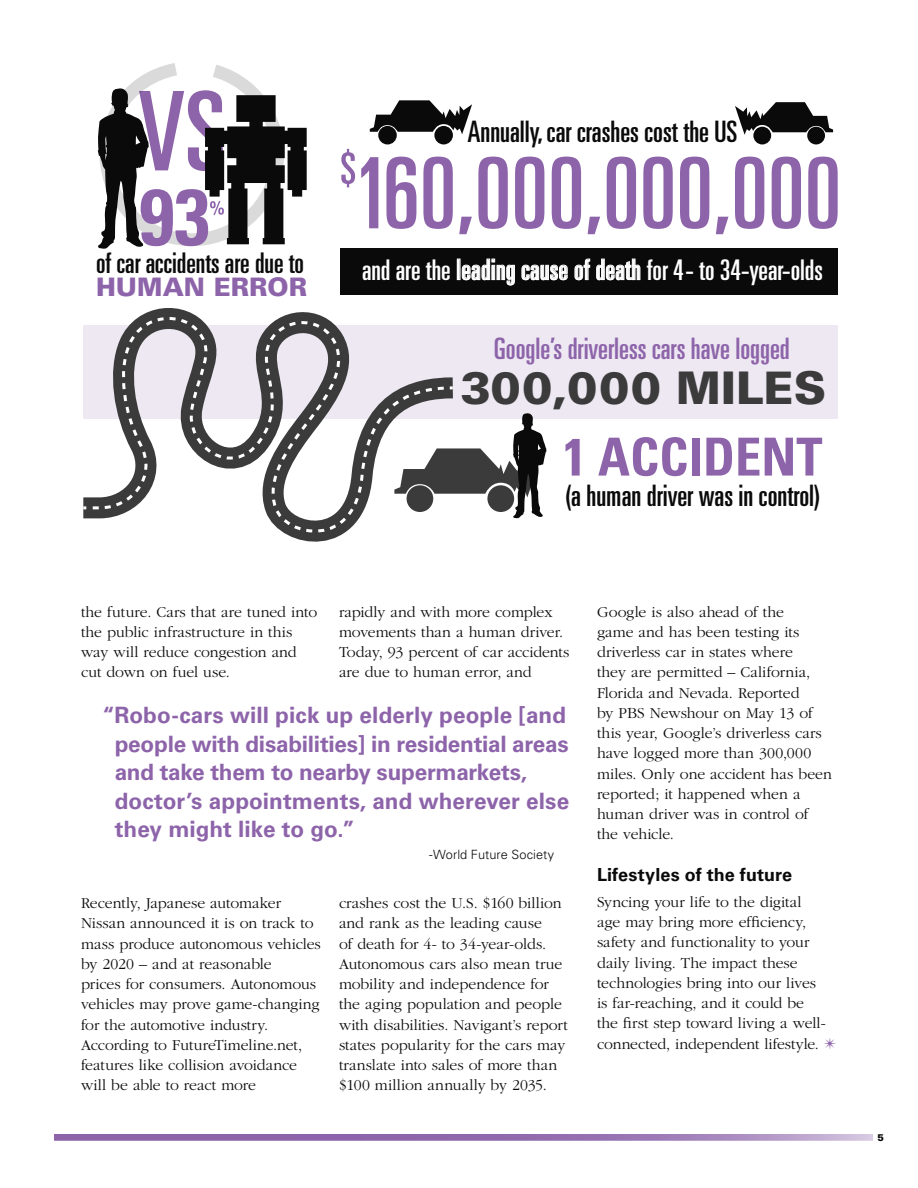
<style>
.page{position:relative;width:918px;height:1188px;background:#fff}
.page>*{position:absolute;margin:0;border:0;box-sizing:border-box;transform-origin:0 0}
.t1{font:700 condensed 52.5px "Univers";color:#8d64aa}
.t2{font:900 45px "Univers";color:#3b3b3c}
.t3{font:ultra-condensed 29.55px "Univers";color:#0b0a0b}
.t4{font:ultra-condensed 29.55px "Univers";color:#8d64aa}
.t5{font:ultra-condensed 28.5px "Univers";color:#fff}
.t6{font:ultra-condensed 28.5px "Univers";color:#0b0a0b}
.t7{font:900 25.5px "Univers";color:#8d64aa}
.t8{font:700 22.5px/28.5px "Univers";letter-spacing:-.01em;color:#8d64aa}
.t9{font:700 18px "Univers";color:#0b0a0b}
.t10{font:300 15.75px/20.2px "Garamond";letter-spacing:-.005em;color:#0b0a0b}
.t11{font:300 12.75px "Univers";letter-spacing:.01em;color:#0b0a0b}
.t12{font:900 9.75px "Univers";color:#0b0a0b}
.s1{color:#8d64aa}
</style>
<div class="page">
<div style="left:84px;top:325px;width:754px;height:94px;background:#eee8f2"></div>
<div style="left:340px;top:248px;width:497px;height:47px;background:#0b0a0b"></div>
<svg style="left:98px;top:63px;width:209px;height:186px"></svg>
<div style="left:457px;top:259px;width:3px;height:21px;border:1px solid #fff"></div>
<svg style="left:462px;top:258px;width:53px;height:28px"></svg>
<svg style="left:521px;top:265px;width:47px;height:15px"></svg>
<svg style="left:574px;top:258px;width:16px;height:22px"></svg>
<svg style="left:596px;top:258px;width:44px;height:22px"></svg>
<svg style="left:341px;top:149px;width:14px;height:38px"></svg>
<svg style="left:361px;top:157px;width:17px;height:71px"></svg>
<svg style="left:386px;top:157px;width:30px;height:72px"></svg>
<svg style="left:423px;top:157px;width:30px;height:72px"></svg>
<svg style="left:459px;top:217px;width:13px;height:17px"></svg>
<svg style="left:478px;top:157px;width:30px;height:72px"></svg>
<svg style="left:515px;top:157px;width:29px;height:72px"></svg>
<svg style="left:552px;top:157px;width:29px;height:72px"></svg>
<svg style="left:588px;top:217px;width:12px;height:17px"></svg>
<svg style="left:607px;top:157px;width:29px;height:72px"></svg>
<svg style="left:643px;top:157px;width:30px;height:72px"></svg>
<svg style="left:680px;top:157px;width:29px;height:72px"></svg>
<svg style="left:716px;top:217px;width:12px;height:17px"></svg>
<svg style="left:735px;top:157px;width:29px;height:72px"></svg>
<svg style="left:772px;top:157px;width:29px;height:72px"></svg>
<svg style="left:808px;top:157px;width:29px;height:72px"></svg>
<svg style="left:370px;top:100px;width:102px;height:35px"></svg>
<div style="left:434px;top:126px;width:19px;height:18px;background:#0b0a0b;border-radius:50%"></div>
<div style="left:378px;top:126px;width:19px;height:18px;background:#0b0a0b;border-radius:50%"></div>
<svg style="left:735px;top:102px;width:98px;height:33px"></svg>
<div style="left:753px;top:127px;width:18px;height:17px;background:#0b0a0b;border-radius:50%"></div>
<div style="left:807px;top:127px;width:18px;height:17px;background:#0b0a0b;border-radius:50%"></div>
<svg style="left:447px;top:385px;width:6px;height:6px"></svg>
<svg style="left:86px;top:308px;width:361px;height:234px"></svg>
<svg style="left:394px;top:412px;width:153px;height:106px"></svg>
<svg style="left:54px;top:1134px;width:819px;height:7px;background:#9d7ab6"></svg>
<h3 class="t3" style="left:467px;top:115px;width:272px">Annually, car crashes cost the US</h3>
<h3 class="t6" style="left:96px;top:247px;width:209px">of car accidents are due to</h3>
<h3 class="t7" style="left:96px;top:270px;width:213px">HUMAN ERROR</h3>
<h3 class="t5" style="left:362px;top:253px;width:462px">and are the leading cause of death for 4- to 34-year-olds</h3>
<h3 class="t4" style="left:494px;top:332px;width:297px">Google’s driverless cars have logged</h3>
<h2 class="t2" style="left:461px;top:360px;width:367px">300,000 MILES</h2>
<h1 class="t1" style="left:563px;top:425px;width:261px">1 ACCIDENT</h1>
<h3 class="t3" style="left:565px;top:479px;width:258px">(a human driver was in control)</h3>
<p class="t10" style="left:81px;top:602px;width:238px">the future. Cars that are tuned into the public infrastructure in this way will reduce congestion and cut down on fuel use.</p>
<p class="t10" style="left:339px;top:602px;width:232px">rapidly and with more complex movements than a human driver.<br>Today, 93 percent of car accidents are due to human error, and</p>
<h3 class="t8" style="left:115px;top:701px;width:456px;text-indent:-12px">“Robo-cars will pick up elderly people [and people with disabilities] in residential areas and take them to nearby supermarkets, doctor’s appointments, and wherever else they might like to go.”</h3>
<p class="t11" style="left:429px;top:847px;width:127px">-World Future Society</p>
<p class="t10" style="left:81px;top:893px;width:241px">Recently, Japanese automaker<br>Nissan announced it is on track to mass produce autonomous vehicles by 2020 – and at reasonable<br>prices for consumers. Autonomous vehicles may prove game-changing for the automotive industry.<br>According to FutureTimeline.net, features like collision avoidance will be able to react more</p>
<p class="t10" style="left:339px;top:893px;width:230px">crashes cost the U.S. $160 billion and rank as the leading cause<br>of death for 4- to 34-year-olds.<br>Autonomous cars also mean true mobility and independence for the aging population and people with disabilities. Navigant’s report states popularity for the cars may translate into sales of more than $100 million annually by 2035.</p>
<p class="t10" style="left:597px;top:602px;width:236px">Google is also ahead of the<br>game and has been testing its driverless car in states where<br>they are permitted – California,<br>Florida and Nevada. Reported<br>by PBS Newshour on May 13 of this year, Google’s driverless cars have logged more than 300,000 miles. Only one accident has been reported; it happened when a human driver was in control of the vehicle.</p>
<p class="t9" style="left:597px;top:864px;width:197px">Lifestyles of the future</p>
<p class="t10" style="left:597px;top:892px;width:241px">Syncing your life to the digital<br>age may bring more efficiency, safety and functionality to your daily living. The impact these technologies bring into our lives<br>is far-reaching, and it could be<br>the first step toward living a well&shy;connected, independent lifestyle. <span class="s1">✴</span></p>
<p class="t12" style="left:878px;top:1131px;width:8px">5</p>
</div>
